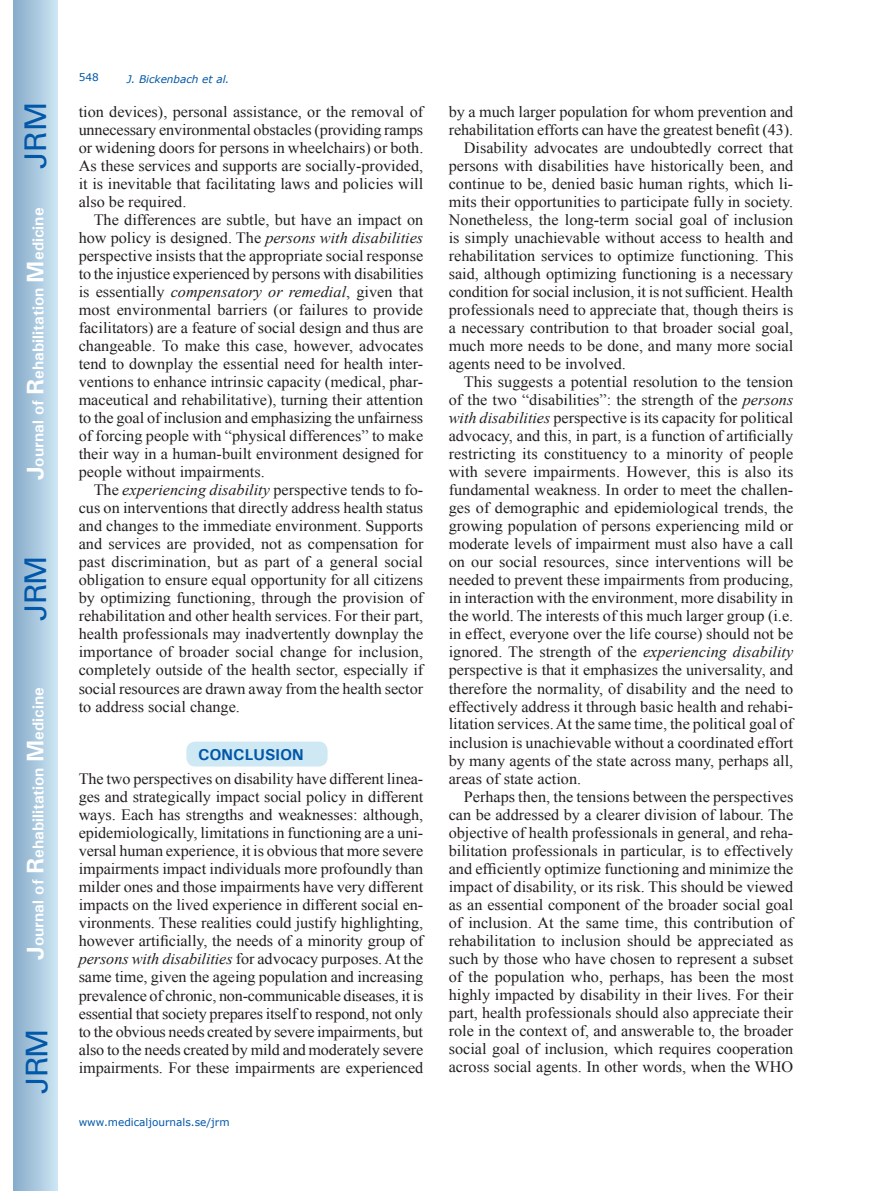
<style>
.page{position:relative;width:872px;height:1191px;background:#fff}
.page>*{position:absolute;margin:0;border:0;box-sizing:border-box;transform-origin:0 0}
.t1{font:30px "Univers";letter-spacing:-.03em;color:#0157a8}
.t2{font:15.75px/18px "Times New Roman";color:#231f20;text-align:justify}
.t3{font:700 15.75px "Univers";color:#fff}
.t4{font:700 15.75px "Univers";color:#0157a8}
.t5{font:10.5px "Verdana";color:#0157a8}
.t6{font:italic 10.5px "Verdana";color:#0157a8}
.s1{font-size:24px}
.s2{font-style:italic}
</style>
<div class="page">
<div style="left:14px;top:0;width:43px;height:1191px;background:linear-gradient(to right,#88acca,#cbe5f2)"></div>
<div style="left:186px;top:741px;width:142px;height:26px;background:#cee8f4;border-radius:10px"></div>
<div style="left:185px;top:740px;width:144px;height:28px;border:2px solid #fff;border-radius:10px"></div>
<h1 class="t1" style="left:18px;top:169px;width:68px;rotate:-90deg">JRM</h1>
<p class="t3" style="left:28px;top:480px;width:274px;rotate:-90deg"><span class="s1">J</span>ournal of <span class="s1">R</span>ehabilitation <span class="s1">M</span>edicine</p>
<h1 class="t1" style="left:18px;top:620px;width:67px;rotate:-90deg">JRM</h1>
<p class="t3" style="left:28px;top:959px;width:274px;rotate:-90deg"><span class="s1">J</span>ournal of <span class="s1">R</span>ehabilitation <span class="s1">M</span>edicine</p>
<h1 class="t1" style="left:19px;top:1093px;width:67px;rotate:-90deg">JRM</h1>
<p class="t5" style="left:79px;top:70px;width:22px">548</p>
<p class="t6" style="left:127px;top:72px;width:104px">J. Bickenbach et al.</p>
<p class="t2" style="left:79px;top:103px;width:346px">tion devices), personal assistance, or the removal of unnecessary environmental obstacles (providing ramps or widening doors for persons in wheelchairs) or both.<br>As these services and supports are socially-provided, it is inevitable that facilitating laws and policies will also be required.</p>
<p class="t2" style="left:79px;top:211px;width:346px;text-indent:15px">The differences are subtle, but have an impact on how policy is designed. The <span class="s2">persons with disabilities </span>perspective insists that the appropriate social response to the injustice experienced by persons with disabilities is essentially <span class="s2">compensatory or remedial</span>, given that most environmental barriers (or failures to provide facilitators) are a feature of social design and thus are changeable. To make this case, however, advocates tend to downplay the essential need for health inter&shy;ventions to enhance intrinsic capacity (medical, phar&shy;maceutical and rehabilitative), turning their attention to the goal of inclusion and emphasizing the unfairness of forcing people with “physical differences” to make their way in a human-built environment designed for people without impairments.</p>
<p class="t2" style="left:79px;top:481px;width:346px;text-indent:15px">The <span class="s2">experiencing disability</span> perspective tends to fo&shy;cus on interventions that directly address health status and changes to the immediate environment. Supports and services are provided, not as compensation for past discrimination, but as part of a general social obligation to ensure equal opportunity for all citizens by optimizing functioning, through the provision of rehabilitation and other health services. For their part, health professionals may inadvertently downplay the importance of broader social change for inclusion, completely outside of the health sector, especially if social resources are drawn away from the health sector to address social change.</p>
<p class="t4" style="left:198px;top:745px;width:107px">CONCLUSION</p>
<p class="t2" style="left:79px;top:770px;width:346px">The two perspectives on disability have different linea&shy;ges and strategically impact social policy in different ways. Each has strengths and weaknesses: although, epidemiologically, limitations in functioning are a uni&shy;versal human experience, it is obvious that more severe impairments impact individuals more profoundly than milder ones and those impairments have very different impacts on the lived experience in different social en&shy;vironments. These realities could justify highlighting, however artificially, the needs of a minority group of <span class="s2">persons with disabilities</span> for advocacy purposes. At the same time, given the ageing population and increasing prevalence of chronic, non-communicable diseases, it is essential that society prepares itself to respond, not only to the obvious needs created by severe impairments, but also to the needs created by mild and moderately severe impairments. For these impairments are experienced</p>
<p class="t5" style="left:79px;top:1114px;width:152px">www.medicaljournals.se/jrm</p>
<p class="t2" style="left:449px;top:103px;width:346px">by a much larger population for whom prevention and</p>
<p class="t2" style="left:449px;top:121px;width:346px">rehabilitation efforts can have the greatest benefit (43).</p>
<p class="t2" style="left:464px;top:139px;width:331px">Disability advocates are undoubtedly correct that</p>
<p class="t2" style="left:449px;top:157px;width:346px">persons with disabilities have historically been, and</p>
<p class="t2" style="left:449px;top:175px;width:346px">continue to be, denied basic human rights, which li-</p>
<p class="t2" style="left:449px;top:193px;width:346px">mits their opportunities to participate fully in society.</p>
<p class="t2" style="left:449px;top:211px;width:346px">Nonetheless, the long-term social goal of inclusion</p>
<p class="t2" style="left:449px;top:229px;width:346px">is simply unachievable without access to health and</p>
<p class="t2" style="left:449px;top:247px;width:346px">rehabilitation services to optimize functioning. This</p>
<p class="t2" style="left:449px;top:265px;width:346px">said, although optimizing functioning is a necessary</p>
<p class="t2" style="left:449px;top:283px;width:346px">condition for social inclusion, it is not sufficient. Health</p>
<p class="t2" style="left:449px;top:301px;width:346px">professionals need to appreciate that, though theirs is</p>
<p class="t2" style="left:449px;top:319px;width:346px">a necessary contribution to that broader social goal,</p>
<p class="t2" style="left:449px;top:337px;width:346px">much more needs to be done, and many more social</p>
<p class="t2" style="left:449px;top:355px;width:179px">agents need to be involved.</p>
<p class="t2" style="left:464px;top:373px;width:331px">This suggests a potential resolution to the tension</p>
<p class="t2" style="left:449px;top:391px;width:346px">of the two “disabilities”: the strength of the <span class="s2">persons</span></p>
<p class="t2" style="left:449px;top:409px;width:346px"><span class="s2">with disabilities</span> perspective is its capacity for political</p>
<p class="t2" style="left:449px;top:427px;width:346px">advocacy, and this, in part, is a function of artificially</p>
<p class="t2" style="left:449px;top:445px;width:346px">restricting its constituency to a minority of people</p>
<p class="t2" style="left:449px;top:463px;width:346px">with severe impairments. However, this is also its</p>
<p class="t2" style="left:449px;top:481px;width:346px">fundamental weakness. In order to meet the challen-</p>
<p class="t2" style="left:449px;top:499px;width:346px">ges of demographic and epidemiological trends, the</p>
<p class="t2" style="left:449px;top:517px;width:346px">growing population of persons experiencing mild or</p>
<p class="t2" style="left:449px;top:535px;width:346px">moderate levels of impairment must also have a call</p>
<p class="t2" style="left:449px;top:553px;width:346px">on our social resources, since interventions will be</p>
<p class="t2" style="left:449px;top:571px;width:346px">needed to prevent these impairments from producing,</p>
<p class="t2" style="left:449px;top:589px;width:346px">in interaction with the environment, more disability in</p>
<p class="t2" style="left:449px;top:607px;width:346px">the world. The interests of this much larger group (i.e.</p>
<p class="t2" style="left:449px;top:625px;width:346px">in effect, everyone over the life course) should not be</p>
<p class="t2" style="left:449px;top:643px;width:346px">ignored. The strength of the <span class="s2">experiencing disability</span></p>
<p class="t2" style="left:449px;top:661px;width:346px">perspective is that it emphasizes the universality, and</p>
<p class="t2" style="left:449px;top:679px;width:346px">therefore the normality, of disability and the need to</p>
<p class="t2" style="left:449px;top:697px;width:346px">effectively address it through basic health and rehabi-</p>
<p class="t2" style="left:449px;top:715px;width:346px">litation services. At the same time, the political goal of</p>
<p class="t2" style="left:449px;top:733px;width:346px">inclusion is unachievable without a coordinated effort</p>
<p class="t2" style="left:449px;top:751px;width:346px">by many agents of the state across many, perhaps all,</p>
<p class="t2" style="left:449px;top:769px;width:134px">areas of state action.</p>
<p class="t2" style="left:464px;top:787px;width:331px">Perhaps then, the tensions between the perspectives</p>
<p class="t2" style="left:449px;top:805px;width:346px">can be addressed by a clearer division of labour. The</p>
<p class="t2" style="left:449px;top:823px;width:346px">objective of health professionals in general, and reha-</p>
<p class="t2" style="left:449px;top:841px;width:346px">bilitation professionals in particular, is to effectively</p>
<p class="t2" style="left:449px;top:859px;width:346px">and efficiently optimize functioning and minimize the</p>
<p class="t2" style="left:449px;top:877px;width:346px">impact of disability, or its risk. This should be viewed</p>
<p class="t2" style="left:449px;top:895px;width:346px">as an essential component of the broader social goal</p>
<p class="t2" style="left:449px;top:913px;width:346px">of inclusion. At the same time, this contribution of</p>
<p class="t2" style="left:449px;top:931px;width:346px">rehabilitation to inclusion should be appreciated as</p>
<p class="t2" style="left:449px;top:949px;width:346px">such by those who have chosen to represent a subset</p>
<p class="t2" style="left:449px;top:967px;width:346px">of the population who, perhaps, has been the most</p>
<p class="t2" style="left:449px;top:985px;width:346px">highly impacted by disability in their lives. For their</p>
<p class="t2" style="left:449px;top:1003px;width:346px">part, health professionals should also appreciate their</p>
<p class="t2" style="left:449px;top:1021px;width:346px">role in the context of, and answerable to, the broader</p>
<p class="t2" style="left:449px;top:1039px;width:346px">social goal of inclusion, which requires cooperation</p>
<p class="t2" style="left:449px;top:1057px;width:346px">across social agents. In other words, when the WHO</p>
</div>
